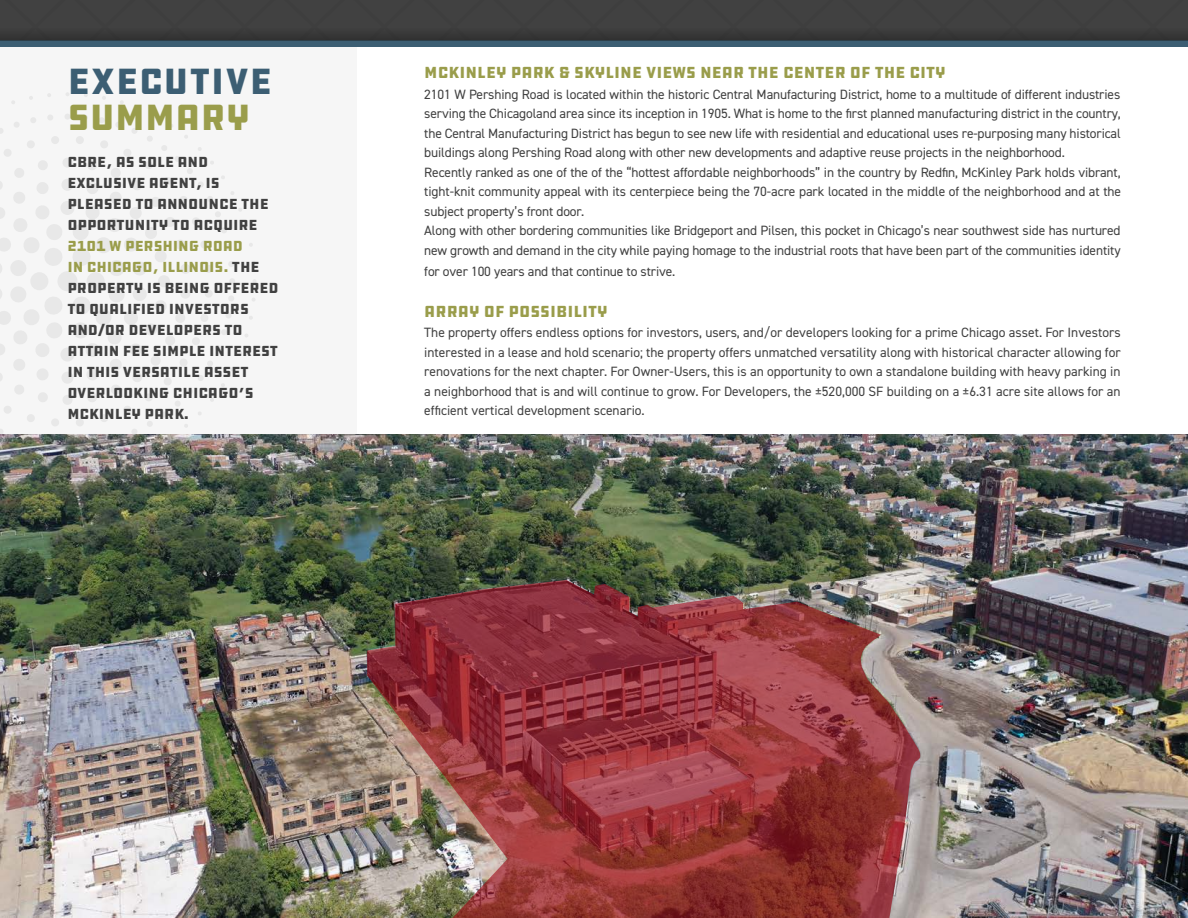
<style>
.page{position:relative;width:1188px;height:918px;background:#fff}
.page>*{position:absolute;margin:0;border:0;box-sizing:border-box;transform-origin:0 0}
.t1{font:37.5px "DDC Hardware";letter-spacing:.02em;color:#3c5e73}
.t2{font:37.5px "DDC Hardware";letter-spacing:-.01em;color:#9a9d4b}
.t3{font:16.5px "DDC Hardware";color:#9a9d4b}
.t4{font:15px/21px "DDC Hardware";letter-spacing:-.01em;color:#414141}
.t5{font:13.5px/19.5px "DIN2014";letter-spacing:-.01em;color:#414141;text-align:justify}
.s1{color:#9a9d4b}
</style>
<div class="page">
<div style="left:0;top:0;width:1188px;height:27px;background:#414141"></div>
<div style="left:0;top:40px;width:1188px;height:7px;background:#3c5e73"></div>
<div style="left:0;top:27px;width:1188px;height:13px;background:#393939"></div>
<div style="left:0;top:47px;width:357px;height:468px;background:#f6f6f6"></div>
<svg style="left:0;top:92px;width:256px;height:342px"></svg>
<div style="left:30px;top:272px;width:18px;height:18px;background:#e8e8e8;border-radius:50%"></div>
<div style="left:87px;top:272px;width:18px;height:18px;background:#e8e8e8;border-radius:50%"></div>
<img style="left:0;top:434px;width:1188px;height:484px">
<img style="left:367px;top:580px;width:553px;height:338px">
<p class="t1" style="left:67px;top:57px;width:207px">EXECUTIVE</p>
<p class="t2" style="left:67px;top:93px;width:184px">SUMMARY</p>
<p class="t4" style="left:67px;top:151px;width:213px">CBRE, AS SOLE AND<br>EXCLUSIVE AGENT, IS<br>PLEASED TO ANNOUNCE THE<br>OPPORTUNITY TO ACQUIRE<br><span class="s1">2101 W PERSHING ROAD<br>IN CHICAGO, ILLINOIS.</span> THE<br>PROPERTY IS BEING OFFERED<br>TO QUALIFIED INVESTORS<br>AND/OR DEVELOPERS TO<br>ATTAIN FEE SIMPLE INTEREST<br>IN THIS VERSATILE ASSET<br>OVERLOOKING CHICAGO’S<br>MCKINLEY PARK.</p>
<p class="t3" style="left:424px;top:62px;width:523px">MCKINLEY PARK &amp; SKYLINE VIEWS NEAR THE CENTER OF THE CITY</p>
<p class="t5" style="left:424px;top:84px;width:698px">2101 W Pershing Road is located within the historic Central Manufacturing District, home to a multitude of different industries serving the Chicagoland area since its inception in 1905. What is home to the first planned manufacturing district in the country, the Central Manufacturing District has begun to see new life with residential and educational uses re-purposing many historical buildings along Pershing Road along with other new developments and adaptive reuse projects in the neighborhood.</p>
<p class="t5" style="left:424px;top:162px;width:698px">Recently ranked as one of the of the “hottest affordable neighborhoods” in the country by Redfin, McKinley Park holds vibrant, tight-knit community appeal with its centerpiece being the 70-acre park located in the middle of the neighborhood and at the subject property’s front door.</p>
<p class="t5" style="left:424px;top:220px;width:698px">Along with other bordering communities like Bridgeport and Pilsen, this pocket in Chicago’s near southwest side has nurtured new growth and demand in the city while paying homage to the industrial roots that have been part of the communities identity</p>
<p class="t5" style="left:424px;top:261px;width:253px">for over 100 years and that continue to strive.</p>
<p class="t3" style="left:424px;top:301px;width:185px">ARRAY OF POSSIBILITY</p>
<p class="t5" style="left:424px;top:322px;width:698px">The property offers endless options for investors, users, and/or developers looking for a prime Chicago asset. For Investors interested in a lease and hold scenario; the property offers unmatched versatility along with historical character allowing for renovations for the next chapter. For Owner-Users, this is an opportunity to own a standalone building with heavy parking in a neighborhood that is and will continue to grow. For Developers, the ±520,000 SF building on a ±6.31 acre site allows for an efficient vertical development scenario.</p>
</div>
